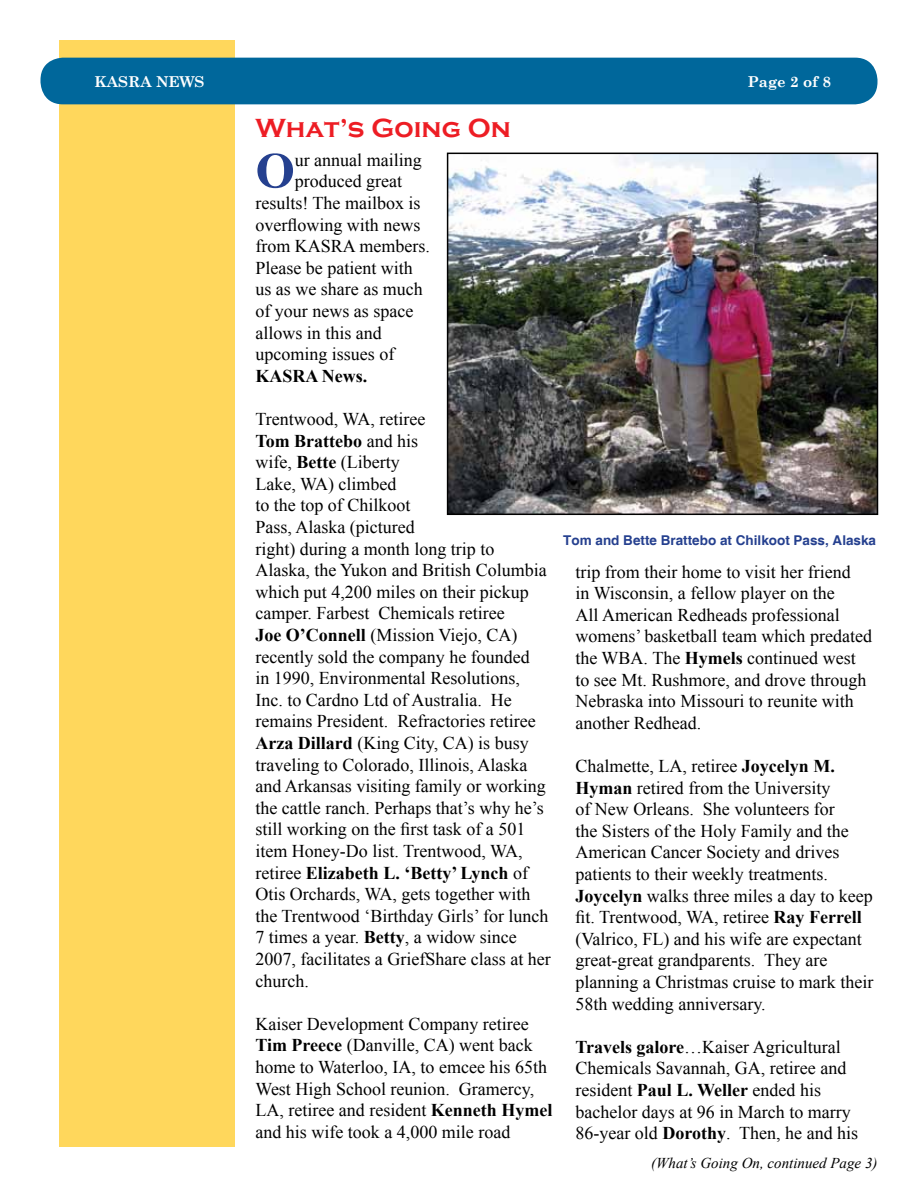
<style>
.page{position:relative;width:918px;height:1188px;background:#fff}
.page>*{position:absolute;margin:0;border:0;box-sizing:border-box;transform-origin:0 0}
.t1{font:700 50.55px "Times New Roman";color:#25408f}
.t2{font:700 27px "Copperplate Gothic";color:#ed1d24}
.t3{font:18px/21.6px "Times New Roman";color:#000}
.t4{font:700 18px "Times New Roman";color:#000}
.t5{font:italic 15px "Times New Roman";color:#000}
.t6{font:700 15px "Century Schoolbook";color:#fff}
.t7{font:700 13.5px "Helvetica";color:#25408f}
.s1{font-weight:700}
</style>
<div class="page">
<div style="left:59px;top:40px;width:175px;height:1108px;background:#ffd75c"></div>
<div style="left:40px;top:58px;width:838px;height:46px;background:#00679b;border-radius:22px"></div>
<img style="left:450px;top:156px;width:425px;height:356px">
<div style="left:447px;top:153px;width:431px;height:362px;border:2px solid #000"></div>
<p class="t6" style="left:94px;top:70px;width:112px">KASRA NEWS</p>
<p class="t6" style="left:748px;top:70px;width:85px">Page 2 of 8</p>
<h2 class="t2" style="left:255px;top:113px;width:257px">What’s Going On</h2>
<h1 class="t1" style="left:255px;top:136px;width:41px">O</h1>
<p class="t3" style="left:295px;top:149px;width:128px">ur annual mailing</p>
<p class="t3" style="left:295px;top:170px;width:109px">produced great</p>
<p class="t3" style="left:255px;top:192px;width:167px">results! The mailbox is</p>
<p class="t3" style="left:255px;top:214px;width:166px">overflowing with news</p>
<p class="t3" style="left:255px;top:235px;width:176px">from KASRA members.</p>
<p class="t3" style="left:255px;top:257px;width:159px">Please be patient with</p>
<p class="t3" style="left:255px;top:278px;width:169px">us as we share as much</p>
<p class="t3" style="left:255px;top:300px;width:159px">of your news as space</p>
<p class="t3" style="left:255px;top:322px;width:128px">allows in this and</p>
<p class="t3" style="left:255px;top:343px;width:140px">upcoming issues of</p>
<p class="t4" style="left:255px;top:363px;width:113px">KASRA News.</p>
<p class="t3" style="left:255px;top:408px;width:297px">Trentwood, WA, retiree<br><span class="s1">Tom Brattebo</span> and his<br>wife, <span class="s1">Bette</span> (Liberty<br>Lake, WA) climbed<br>to the top of Chilkoot<br>Pass, Alaska (pictured<br>right) during a month long trip to<br>Alaska, the Yukon and British Columbia which put 4,200 miles on their pickup camper. Farbest Chemicals retiree<br><span class="s1">Joe O’Connell</span> (Mission Viejo, CA) recently sold the company he founded<br>in 1990, Environmental Resolutions,<br>Inc. to Cardno Ltd of Australia. He remains President. Refractories retiree<br><span class="s1">Arza Dillard</span> (King City, CA) is busy traveling to Colorado, Illinois, Alaska and Arkansas visiting family or working the cattle ranch. Perhaps that’s why he’s still working on the first task of a 501 item Honey-Do list. Trentwood, WA, retiree <span class="s1">Elizabeth L. ‘Betty’ Lynch</span> of<br>Otis Orchards, WA, gets together with the Trentwood ‘Birthday Girls’ for lunch<br>7 times a year. <span class="s1">Betty</span>, a widow since<br>2007, facilitates a GriefShare class at her church.</p>
<p class="t3" style="left:255px;top:1013px;width:298px">Kaiser Development Company retiree <span class="s1">Tim Preece</span> (Danville, CA) went back home to Waterloo, IA, to emcee his 65th West High School reunion. Gramercy, LA, retiree and resident <span class="s1">Kenneth Hymel </span>and his wife took a 4,000 mile road</p>
<p class="t7" style="left:563px;top:532px;width:314px">Tom and Bette Brattebo at Chilkoot Pass, Alaska</p>
<p class="t3" style="left:575px;top:560px;width:298px">trip from their home to visit her friend<br>in Wisconsin, a fellow player on the<br>All American Redheads professional womens’ basketball team which predated the WBA. The <span class="s1">Hymels</span> continued west to see Mt. Rushmore, and drove through Nebraska into Missouri to reunite with another Redhead.</p>
<p class="t3" style="left:575px;top:755px;width:299px">Chalmette, LA, retiree <span class="s1">Joycelyn M.<br>Hyman</span> retired from the University<br>of New Orleans. She volunteers for<br>the Sisters of the Holy Family and the American Cancer Society and drives patients to their weekly treatments.<br><span class="s1">Joycelyn</span> walks three miles a day to keep fit. Trentwood, WA, retiree <span class="s1">Ray Ferrell </span>(Valrico, FL) and his wife are expectant great-great grandparents. They are planning a Christmas cruise to mark their 58th wedding anniversary.</p>
<p class="t3" style="left:575px;top:1036px;width:284px"><span class="s1">Travels galore</span>…Kaiser Agricultural Chemicals Savannah, GA, retiree and resident <span class="s1">Paul L. Weller</span> ended his bachelor days at 96 in March to marry 86-year old <span class="s1">Dorothy</span>. Then, he and his</p>
<p class="t5" style="left:651px;top:1152px;width:228px">(What’s Going On, continued Page 3)</p>
</div>
